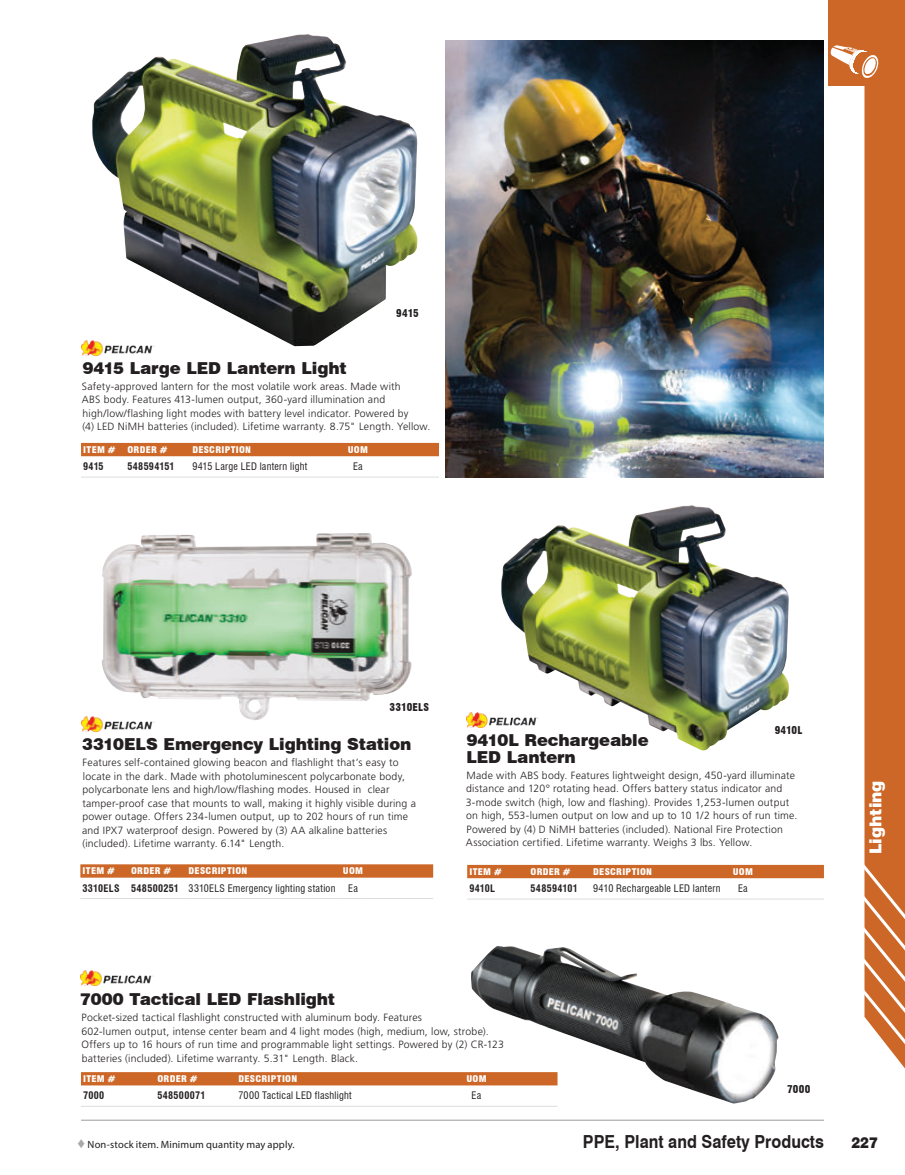
<style>
.page{position:relative;width:905px;height:1175px;background:#fff}
.page>*{position:absolute;margin:0;border:0;box-sizing:border-box;transform-origin:0 0}
.t1{font:700 18px "Swiss 721 BT";color:#231f20;scale:.9 1}
.t2{font:900 16.5px/17px "Swiss 721 BT";letter-spacing:-.01em;color:#231f20}
.t3{font:900 16.5px "Swiss 721 BT";color:#fff}
.t4{font:900 15px "Swiss 721 BT";color:#231f20;scale:.9 1}
.t5{font:300 10.5px/13.5px "Frutiger";letter-spacing:.015em;color:#231f20}
.t6{font:10.5px "Myriad Pro";letter-spacing:.01em;color:#231f20}
.t7{font:900 condensed 10.5px "Swiss 721 BT";letter-spacing:.02em;color:#231f20}
.t8{font:condensed 10.2px "Swiss 721 BT";letter-spacing:.025em;color:#231f20}
.t9{font:700 condensed 10.2px "Swiss 721 BT";letter-spacing:.03em;color:#231f20}
.t10{font:900 condensed 9px "Swiss 721 BT";letter-spacing:.025em;color:#fff;scale:1.1 1}
.s1{font-weight:700}
.s2{font-family:"Times New Roman";font-size:15px;color:#a8a9ad}
</style>
<div class="page">
<hr style="left:81px;top:1119px;width:743px;height:1px;background:#a9a7a7">
<div style="left:828px;top:0;width:76px;height:86px;background:#cc6728"></div>
<img style="left:80px;top:40px;width:824px;height:1067px">
<hr style="left:490px;top:1105px;width:67px;height:1px;background:#dcdddf">
<p class="t7" style="left:396px;top:307px;width:24px">9415</p>
<p class="t2" style="left:83px;top:359px;width:265px">9415 Large LED Lantern Light</p>
<p class="t5" style="left:82px;top:380px;width:350px">Safety-approved lantern for the most volatile work areas. Made with<br>ABS body. Features 413-lumen output, 360-yard illumination and high/low/flashing light modes with battery level indicator. Powered by<br>(4) LED NiMH batteries (included). Lifetime warranty. 8.75" Length. Yellow.</p>
<p class="t10" style="left:83px;top:444px;width:31px">ITEM #</p>
<p class="t10" style="left:127px;top:444px;width:38px">ORDER #</p>
<p class="t10" style="left:192px;top:444px;width:55px">DESCRIPTION</p>
<p class="t10" style="left:348px;top:444px;width:20px">UOM</p>
<p class="t9" style="left:83px;top:460px;width:22px">9415</p>
<p class="t9" style="left:127px;top:460px;width:49px">548594151</p>
<p class="t8" style="left:192px;top:460px;width:116px">9415 Large LED lantern light</p>
<p class="t8" style="left:353px;top:460px;width:11px">Ea</p>
<p class="t7" style="left:389px;top:701px;width:41px">3310ELS</p>
<p class="t2" style="left:82px;top:735px;width:330px">3310ELS Emergency Lighting Station</p>
<p class="t5" style="left:82px;top:755px;width:335px">Features self-contained glowing beacon and flashlight that’s easy to locate in the dark. Made with photoluminescent polycarbonate body, polycarbonate lens and high/low/flashing modes. Housed in clear tamper-proof case that mounts to wall, making it highly visible during a power outage. Offers 234-lumen output, up to 202 hours of run time and IPX7 waterproof design. Powered by (3) AA alkaline batteries (included). Lifetime warranty. 6.14" Length.</p>
<p class="t10" style="left:82px;top:865px;width:31px">ITEM #</p>
<p class="t10" style="left:131px;top:865px;width:38px">ORDER #</p>
<p class="t10" style="left:189px;top:865px;width:55px">DESCRIPTION</p>
<p class="t10" style="left:343px;top:865px;width:20px">UOM</p>
<p class="t8" style="left:82px;top:881px;width:254px"><span class="s1">3310ELS 548500251</span> 3310ELS Emergency lighting station</p>
<p class="t8" style="left:348px;top:881px;width:11px">Ea</p>
<p class="t7" style="left:774px;top:724px;width:29px">9410L</p>
<p class="t2" style="left:466px;top:731px;width:184px">9410L Rechargeable<br>LED Lantern</p>
<p class="t5" style="left:465px;top:768px;width:333px">Made with ABS body. Features lightweight design, 450-yard illuminate distance and 120° rotating head. Offers battery status indicator and 3-mode switch (high, low and flashing). Provides 1,253-lumen output on high, 553-lumen output on low and up to 10 1/2 hours of run time.<br>Powered by (4) D NiMH batteries (included). National Fire Protection Association certified. Lifetime warranty. Weighs 3 lbs. Yellow.</p>
<p class="t10" style="left:469px;top:866px;width:31px">ITEM #</p>
<p class="t10" style="left:530px;top:866px;width:38px">ORDER #</p>
<p class="t10" style="left:593px;top:866px;width:55px">DESCRIPTION</p>
<p class="t10" style="left:732px;top:866px;width:20px">UOM</p>
<p class="t9" style="left:469px;top:882px;width:27px">9410L</p>
<p class="t9" style="left:530px;top:882px;width:49px">548594101</p>
<p class="t8" style="left:593px;top:882px;width:129px">9410 Rechargeable LED lantern</p>
<p class="t8" style="left:738px;top:882px;width:11px">Ea</p>
<p class="t2" style="left:80px;top:990px;width:256px">7000 Tactical LED Flashlight</p>
<p class="t5" style="left:81px;top:1011px;width:424px">Pocket-sized tactical flashlight constructed with aluminum body. Features<br>602-lumen output, intense center beam and 4 light modes (high, medium, low, strobe).<br>Offers up to 16 hours of run time and programmable light settings. Powered by (2) CR-123 batteries (included). Lifetime warranty. 5.31" Length. Black.</p>
<p class="t10" style="left:83px;top:1073px;width:31px">ITEM #</p>
<p class="t10" style="left:157px;top:1073px;width:38px">ORDER #</p>
<p class="t10" style="left:238px;top:1073px;width:55px">DESCRIPTION</p>
<p class="t10" style="left:466px;top:1073px;width:20px">UOM</p>
<p class="t9" style="left:83px;top:1089px;width:23px">7000</p>
<p class="t9" style="left:157px;top:1089px;width:50px">548500071</p>
<p class="t8" style="left:238px;top:1089px;width:115px">7000 Tactical LED flashlight</p>
<p class="t8" style="left:471px;top:1089px;width:11px">Ea</p>
<p class="t7" style="left:787px;top:1083px;width:25px">7000</p>
<h2 class="t3" style="left:865px;top:854px;width:75px;rotate:-90deg">Lighting</h2>
<p class="t6" style="left:77px;top:1137px;width:218px"><span class="s2">♦</span> Non-stock item. Minimum quantity may apply.</p>
<h1 class="t1" style="left:583px;top:1130px;width:269px">PPE, Plant and Safety Products</h1>
<p class="t4" style="left:851px;top:1133px;width:31px">227</p>
</div>
